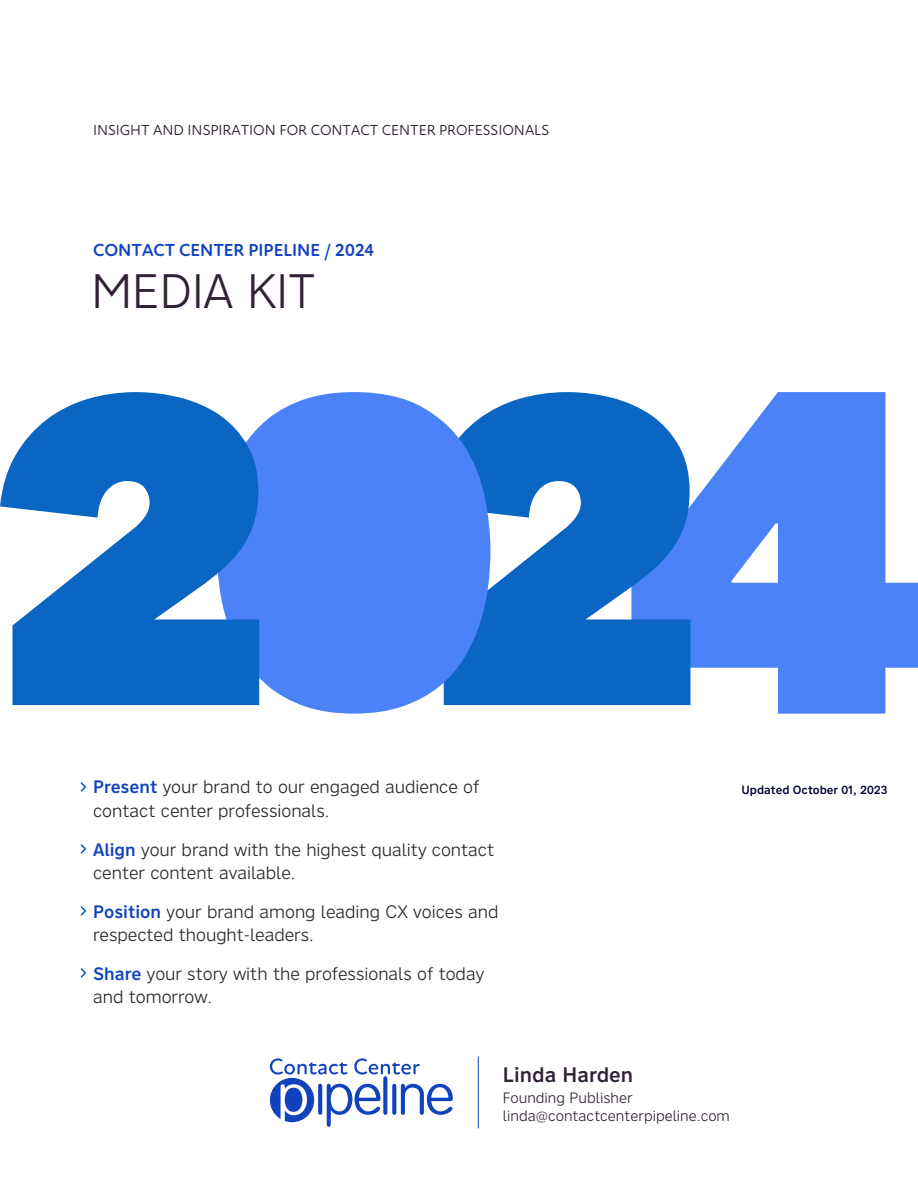
<style>
.page{position:relative;width:918px;height:1188px;background:#fff}
.page>*{position:absolute;margin:0;border:0;box-sizing:border-box;transform-origin:0 0}
.t1{font:300 47.7px "Nort";color:#302135}
.t2{font:500 20.7px "Nort";color:#302135}
.t3{font:300 17.7px/23.7px "Nort";color:#252728}
.t4{font:700 17.7px "New Atten Round";color:#1142be}
.t5{font:14.85px "New Atten Round";color:#302135}
.t6{font:300 14.85px/17.7px "Nort";color:#302135}
.t7{font:500 11.85px "Nort";color:#000333}
.s1{font-weight:500;color:#1142be}
</style>
<div class="page">
<svg style="left:81px;top:782px;width:5px;height:10px"></svg>
<svg style="left:81px;top:844px;width:5px;height:10px"></svg>
<svg style="left:81px;top:906px;width:5px;height:10px"></svg>
<svg style="left:81px;top:968px;width:5px;height:10px"></svg>
<svg style="left:690px;top:392px;width:228px;height:322px;fill:#4c82f7"></svg>
<svg style="left:490px;top:392px;width:200px;height:313px;background:#2e7ccd"></svg>
<svg style="left:259px;top:392px;width:231px;height:322px;background:#568af4"></svg>
<svg style="left:0;top:392px;width:259px;height:313px;fill:#0a66c2"></svg>
<svg style="left:270px;top:1058px;width:183px;height:69px"></svg>
<hr style="left:478px;top:1057px;width:1px;height:71px;background:#1142be">
<p class="t5" style="left:93px;top:121px;width:458px">INSIGHT AND INSPIRATION FOR CONTACT CENTER PROFESSIONALS</p>
<p class="t4" style="left:93px;top:239px;width:283px">CONTACT CENTER PIPELINE / 2024</p>
<h1 class="t1" style="left:92px;top:259px;width:226px">MEDIA KIT</h1>
<p class="t3" style="left:93px;top:775px;width:388px"><span class="s1">Present</span> your brand to our engaged audience of contact center professionals.</p>
<p class="t3" style="left:93px;top:837px;width:403px"><span class="s1">Align</span> your brand with the highest quality contact center content available.</p>
<p class="t3" style="left:93px;top:899px;width:407px"><span class="s1">Position</span> your brand among leading CX voices and respected thought-leaders.</p>
<p class="t3" style="left:93px;top:961px;width:393px"><span class="s1">Share</span> your story with the professionals of today and tomorrow.</p>
<p class="t7" style="left:741px;top:782px;width:147px">Updated October 01, 2023</p>
<p class="t2" style="left:503px;top:1061px;width:132px">Linda Harden</p>
<p class="t6" style="left:503px;top:1088px;width:229px">Founding Publisher linda@contactcenterpipeline.com</p>
</div>
